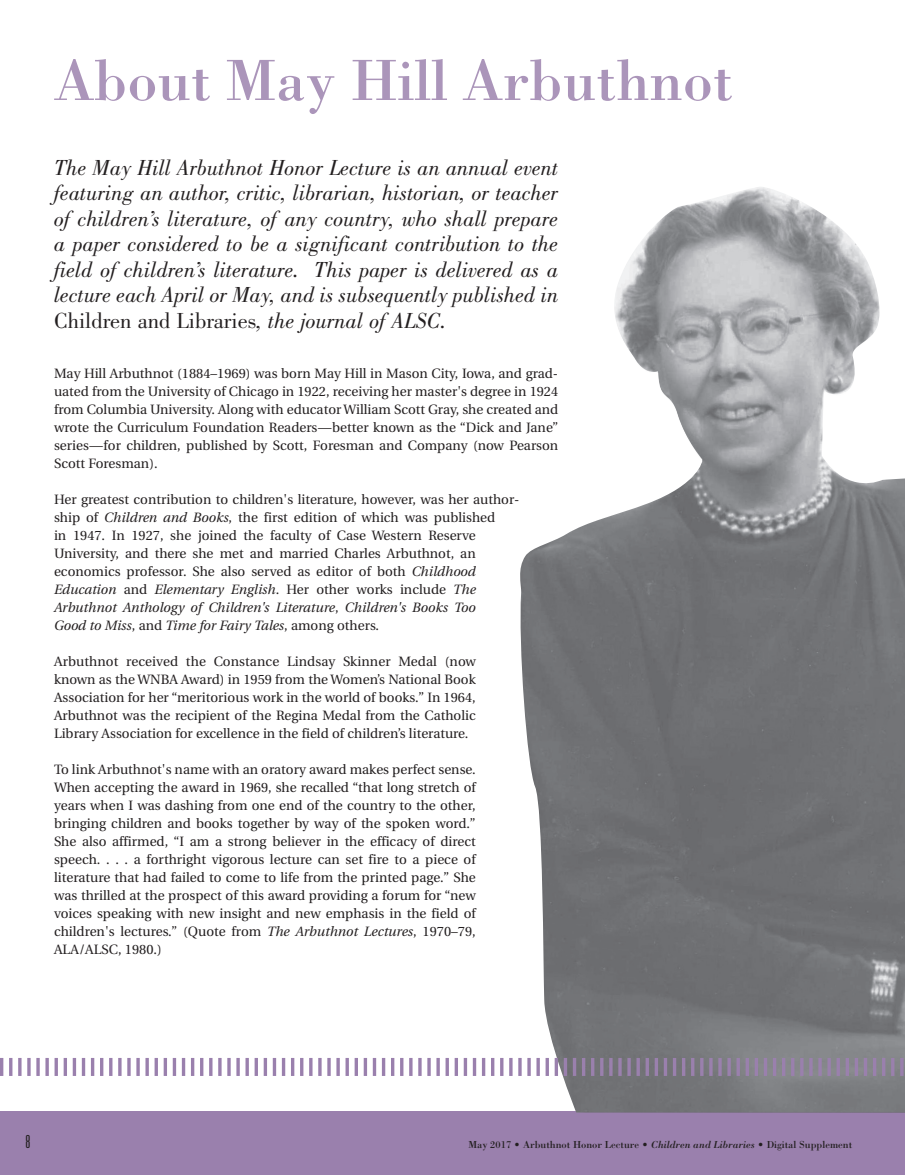
<style>
.page{position:relative;width:905px;height:1175px;background:#fff}
.page>*{position:absolute;margin:0;border:0;box-sizing:border-box;transform-origin:0 0}
.t1{font:60px "Bodoni";color:#ab95ba}
.t2{font:italic 22.5px/25.5px "Bodoni";color:#231f20;text-align:justify}
.t3{font:300 ultra-condensed 18px "Univers";color:#231f20}
.t4{font:13.5px/18px "Utopia";color:#231f20;text-align:justify}
.t5{font:10.5px "Bodoni";color:#231f20}
.s1{font-style:normal}
.s2{font-style:italic}
</style>
<div class="page">
<div style="left:0;top:1112px;width:904px;height:62px;background:#9a80ad"></div>
<hr style="left:904px;top:1112px;width:1px;height:62px;background:#9a80ad">
<img style="left:518px;top:187px;width:386px;height:925px">
<hr style="left:0;top:1058px;width:3px;height:18px;background:#9a80ad">
<hr style="left:9px;top:1058px;width:3px;height:18px;background:#9a80ad">
<svg style="left:18px;top:1058px;width:4px;height:18px"></svg>
<svg style="left:27px;top:1058px;width:4px;height:18px"></svg>
<svg style="left:36px;top:1058px;width:4px;height:18px"></svg>
<svg style="left:45px;top:1058px;width:4px;height:18px"></svg>
<hr style="left:55px;top:1058px;width:3px;height:18px;background:#9a80ad">
<hr style="left:64px;top:1058px;width:3px;height:18px;background:#9a80ad">
<hr style="left:73px;top:1058px;width:3px;height:18px;background:#9a80ad">
<hr style="left:82px;top:1058px;width:3px;height:18px;background:#9a80ad">
<hr style="left:91px;top:1058px;width:3px;height:18px;background:#9a80ad">
<hr style="left:100px;top:1058px;width:3px;height:18px;background:#9a80ad">
<hr style="left:109px;top:1058px;width:3px;height:18px;background:#9a80ad">
<svg style="left:118px;top:1058px;width:4px;height:18px"></svg>
<svg style="left:127px;top:1058px;width:4px;height:18px"></svg>
<svg style="left:136px;top:1058px;width:4px;height:18px"></svg>
<svg style="left:145px;top:1058px;width:4px;height:18px"></svg>
<svg style="left:154px;top:1058px;width:4px;height:18px"></svg>
<hr style="left:164px;top:1058px;width:3px;height:18px;background:#9a80ad">
<hr style="left:173px;top:1058px;width:3px;height:18px;background:#9a80ad">
<hr style="left:182px;top:1058px;width:3px;height:18px;background:#9a80ad">
<hr style="left:191px;top:1058px;width:3px;height:18px;background:#9a80ad">
<hr style="left:200px;top:1058px;width:3px;height:18px;background:#9a80ad">
<hr style="left:209px;top:1058px;width:3px;height:18px;background:#9a80ad">
<hr style="left:218px;top:1058px;width:3px;height:18px;background:#9a80ad">
<svg style="left:227px;top:1058px;width:4px;height:18px"></svg>
<svg style="left:236px;top:1058px;width:4px;height:18px"></svg>
<svg style="left:245px;top:1058px;width:4px;height:18px"></svg>
<svg style="left:254px;top:1058px;width:4px;height:18px"></svg>
<hr style="left:264px;top:1058px;width:3px;height:18px;background:#9a80ad">
<hr style="left:273px;top:1058px;width:3px;height:18px;background:#9a80ad">
<hr style="left:282px;top:1058px;width:3px;height:18px;background:#9a80ad">
<hr style="left:291px;top:1058px;width:3px;height:18px;background:#9a80ad">
<hr style="left:300px;top:1058px;width:3px;height:18px;background:#9a80ad">
<hr style="left:309px;top:1058px;width:3px;height:18px;background:#9a80ad">
<hr style="left:318px;top:1058px;width:3px;height:18px;background:#9a80ad">
<svg style="left:327px;top:1058px;width:4px;height:18px"></svg>
<svg style="left:336px;top:1058px;width:4px;height:18px"></svg>
<svg style="left:345px;top:1058px;width:4px;height:18px"></svg>
<svg style="left:354px;top:1058px;width:4px;height:18px"></svg>
<hr style="left:364px;top:1058px;width:3px;height:18px;background:#9a80ad">
<hr style="left:373px;top:1058px;width:3px;height:18px;background:#9a80ad">
<hr style="left:382px;top:1058px;width:3px;height:18px;background:#9a80ad">
<hr style="left:391px;top:1058px;width:3px;height:18px;background:#9a80ad">
<hr style="left:400px;top:1058px;width:3px;height:18px;background:#9a80ad">
<hr style="left:409px;top:1058px;width:3px;height:18px;background:#9a80ad">
<hr style="left:418px;top:1058px;width:3px;height:18px;background:#9a80ad">
<svg style="left:427px;top:1058px;width:4px;height:18px"></svg>
<svg style="left:436px;top:1058px;width:4px;height:18px"></svg>
<svg style="left:445px;top:1058px;width:4px;height:18px"></svg>
<svg style="left:454px;top:1058px;width:4px;height:18px"></svg>
<svg style="left:463px;top:1058px;width:4px;height:18px"></svg>
<hr style="left:473px;top:1058px;width:3px;height:18px;background:#9a80ad">
<hr style="left:482px;top:1058px;width:3px;height:18px;background:#9a80ad">
<hr style="left:491px;top:1058px;width:3px;height:18px;background:#9a80ad">
<hr style="left:500px;top:1058px;width:3px;height:18px;background:#9a80ad">
<hr style="left:509px;top:1058px;width:3px;height:18px;background:#9a80ad">
<hr style="left:518px;top:1058px;width:3px;height:18px;background:#9a80ad">
<hr style="left:527px;top:1058px;width:3px;height:18px;background:#9a80ad">
<svg style="left:536px;top:1058px;width:4px;height:18px"></svg>
<svg style="left:545px;top:1058px;width:4px;height:18px"></svg>
<svg style="left:554px;top:1058px;width:4px;height:18px"></svg>
<svg style="left:563px;top:1058px;width:4px;height:18px"></svg>
<hr style="left:573px;top:1058px;width:3px;height:18px;background:#9a80ad">
<hr style="left:582px;top:1058px;width:3px;height:18px;background:#9a80ad">
<hr style="left:591px;top:1058px;width:3px;height:18px;background:#9a80ad">
<hr style="left:600px;top:1058px;width:3px;height:18px;background:#9a80ad">
<hr style="left:609px;top:1058px;width:3px;height:18px;background:#9a80ad">
<hr style="left:618px;top:1058px;width:3px;height:18px;background:#9a80ad">
<hr style="left:627px;top:1058px;width:3px;height:18px;background:#9a80ad">
<svg style="left:636px;top:1058px;width:4px;height:18px"></svg>
<svg style="left:645px;top:1058px;width:4px;height:18px"></svg>
<svg style="left:654px;top:1058px;width:4px;height:18px"></svg>
<svg style="left:663px;top:1058px;width:4px;height:18px"></svg>
<hr style="left:673px;top:1058px;width:3px;height:18px;background:#9a80ad">
<hr style="left:682px;top:1058px;width:3px;height:18px;background:#9a80ad">
<hr style="left:691px;top:1058px;width:3px;height:18px;background:#9a80ad">
<hr style="left:700px;top:1058px;width:3px;height:18px;background:#9a80ad">
<hr style="left:709px;top:1058px;width:3px;height:18px;background:#9a80ad">
<hr style="left:718px;top:1058px;width:3px;height:18px;background:#9a80ad">
<hr style="left:727px;top:1058px;width:3px;height:18px;background:#9a80ad">
<hr style="left:736px;top:1058px;width:3px;height:18px;background:#9a80ad">
<svg style="left:745px;top:1058px;width:4px;height:18px"></svg>
<svg style="left:754px;top:1058px;width:4px;height:18px"></svg>
<svg style="left:763px;top:1058px;width:4px;height:18px"></svg>
<svg style="left:772px;top:1058px;width:4px;height:18px"></svg>
<hr style="left:782px;top:1058px;width:3px;height:18px;background:#9a80ad">
<hr style="left:791px;top:1058px;width:3px;height:18px;background:#9a80ad">
<hr style="left:800px;top:1058px;width:3px;height:18px;background:#9a80ad">
<hr style="left:809px;top:1058px;width:3px;height:18px;background:#9a80ad">
<hr style="left:818px;top:1058px;width:3px;height:18px;background:#9a80ad">
<hr style="left:827px;top:1058px;width:3px;height:18px;background:#9a80ad">
<hr style="left:836px;top:1058px;width:3px;height:18px;background:#9a80ad">
<svg style="left:845px;top:1058px;width:4px;height:18px"></svg>
<svg style="left:854px;top:1058px;width:4px;height:18px"></svg>
<svg style="left:863px;top:1058px;width:4px;height:18px"></svg>
<svg style="left:872px;top:1058px;width:4px;height:18px"></svg>
<hr style="left:882px;top:1058px;width:3px;height:18px;background:#9a80ad">
<hr style="left:891px;top:1058px;width:3px;height:18px;background:#9a80ad">
<hr style="left:900px;top:1058px;width:3px;height:18px;background:#9a80ad">
<h1 class="t1" style="left:54px;top:44px;width:680px">About May Hill Arbuthnot</h1>
<p class="t2" style="left:54px;top:155px;width:506px">The May Hill Arbuthnot Honor Lecture is an annual event featuring an author, critic, librarian, historian, or teacher of children’s literature, of any country, who shall prepare a paper considered to be a significant contribution to the field of children’s literature. This paper is delivered as a lecture each April or May, and is subsequently published in <span class="s1">Children and Libraries</span>, the journal of ALSC.</p>
<p class="t4" style="left:54px;top:365px;width:506px">May Hill Arbuthnot (1884–1969) was born May Hill in Mason City, Iowa, and grad&shy;uated from the University of Chicago in 1922, receiving her master's degree in 1924 from Columbia University. Along with educator William Scott Gray, she created and wrote the Curriculum Foundation Readers—better known as the “Dick and Jane” series—for children, published by Scott, Foresman and Company (now Pearson Scott Foresman).</p>
<p class="t4" style="left:54px;top:491px;width:466px;text-align:left">Her greatest contribution to children's literature, however, was her author&shy;ship of <span class="s2">Children and Books</span>, the first edition of which was published<br>in 1947. In 1927, she joined the faculty of Case Western Reserve University, and there she met and married Charles Arbuthnot, an economics professor. She also served as editor of both <span class="s2">Childhood Education</span> and <span class="s2">Elementary English</span>. Her other works include <span class="s2">The Arbuthnot Anthology of Children's Literature</span>, <span class="s2">Children's Books Too<br>Good to Miss</span>, and <span class="s2">Time for Fairy Tales</span>, among others.</p>
<p class="t4" style="left:54px;top:653px;width:423px">Arbuthnot received the Constance Lindsay Skinner Medal (now known as the WNBA Award) in 1959 from the Women’s National Book Association for her “meritorious work in the world of books.” In 1964, Arbuthnot was the recipient of the Regina Medal from the Catholic Library Association for excellence in the field of children’s literature.</p>
<p class="t4" style="left:54px;top:761px;width:423px">To link Arbuthnot's name with an oratory award makes perfect sense.<br>When accepting the award in 1969, she recalled “that long stretch of years when I was dashing from one end of the country to the other, bringing children and books together by way of the spoken word.” She also affirmed, “I am a strong believer in the efficacy of direct speech. . . . a forthright vigorous lecture can set fire to a piece of literature that had failed to come to life from the printed page.” She was thrilled at the prospect of this award providing a forum for “new voices speaking with new insight and new emphasis in the field of children's lectures.” (Quote from <span class="s2">The Arbuthnot Lectures</span>, 1970–79, ALA/ALSC, 1980.)</p>
<h3 class="t3" style="left:26px;top:1132px;width:6px">8</h3>
<p class="t5" style="left:468px;top:1138px;width:385px">May 2017 • Arbuthnot Honor Lecture • <span class="s2">Children and Libraries</span> • Digital Supplement</p>
</div>
